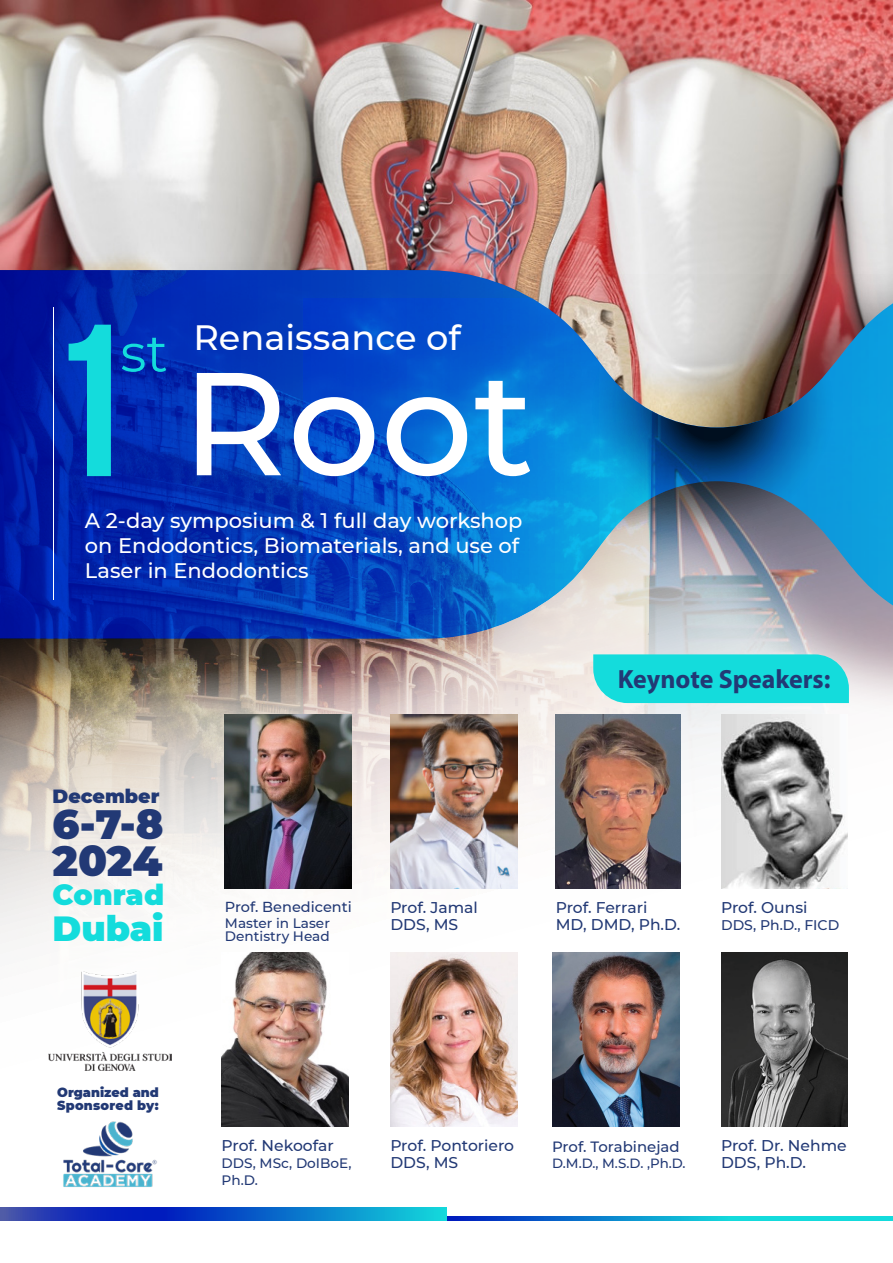
<style>
.page{position:relative;width:893px;height:1263px;background:#fff}
.page>*{position:absolute;margin:0;border:0;box-sizing:border-box;transform-origin:0 0}
.t1{font:500 146.1px "Montserrat";color:#fff}
.t2{font:52.8px "Montserrat";color:#14dcdc}
.t3{font:900 42.15px "Montserrat";color:#223975}
.t4{font:900 40.95px "Montserrat";color:#223975}
.t5{font:500 35.1px "Montserrat";color:#fff}
.t6{font:900 34.95px "Montserrat";color:#14dcdc}
.t7{font:900 28.5px "Montserrat";color:#14dcdc}
.t8{font:700 26.4px "Myriad Pro";color:#223975}
.t9{font:500 21px/25.2px "Montserrat";color:#fff}
.t10{font:900 19.05px "Montserrat";color:#223975}
.t11{font:500 15.6px/17.1px "Montserrat";color:#223975}
.t12{font:500 14.85px "Montserrat";color:#223975}
.t13{font:500 14.55px "Montserrat";color:#223975}
.t14{font:500 13.95px "Montserrat";color:#223975}
.t15{font:500 13.65px/17.1px "Montserrat";color:#223975}
.t16{font:500 13.35px "Montserrat";color:#223975}
.t17{font:900 12.9px/13.4px "Montserrat";color:#223975}
</style>
<div class="page">
<img style="left:0;top:0;width:893px;height:240px">
<img style="left:0;top:240px;width:893px;height:30px">
<svg style="left:447px;top:1217px;width:446px;height:3px"></svg>
<svg style="left:0;top:1208px;width:446px;height:12px;background:#0f5fc4"></svg>
<svg style="left:652px;top:274px;width:241px;height:25px;background:#bba9a8"></svg>
<img style="left:652px;top:299px;width:241px;height:769px">
<img style="left:0;top:270px;width:652px;height:851px">
<hr style="left:53px;top:307px;width:1px;height:292px;background:#fff">
<svg style="left:69px;top:325px;width:42px;height:151px;background:#0c96ca"></svg>
<img style="left:48px;top:1051px;width:124px;height:19px">
<img style="left:79px;top:971px;width:62px;height:76px">
<img style="left:60px;top:1106px;width:100px;height:81px">
<div style="left:593px;top:654px;width:256px;height:49px;background:#14dcdc"></div>
<img style="left:721px;top:952px;width:127px;height:175px">
<img style="left:222px;top:952px;width:126px;height:175px">
<img style="left:556px;top:714px;width:124px;height:175px">
<img style="left:721px;top:714px;width:127px;height:175px">
<img style="left:390px;top:714px;width:127px;height:175px">
<img style="left:225px;top:714px;width:127px;height:175px">
<img style="left:390px;top:952px;width:127px;height:175px">
<img style="left:552px;top:952px;width:127px;height:175px">
<h2 class="t2" style="left:120px;top:317px;width:49px">st</h2>
<h3 class="t5" style="left:193px;top:313px;width:269px">Renaissance of</h3>
<h1 class="t1" style="left:181px;top:321px;width:354px">Root</h1>
<h3 class="t9" style="left:85px;top:507px;width:439px">A 2-day symposium &amp; 1 full day workshop on Endodontics, Biomaterials, and use of<br>Laser in Endodontics</h3>
<h3 class="t8" style="left:618px;top:664px;width:214px">Keynote Speakers:</h3>
<p class="t10" style="left:53px;top:782px;width:108px">December</p>
<h3 class="t4" style="left:53px;top:794px;width:112px">6-7-8</h3>
<h3 class="t3" style="left:53px;top:830px;width:111px">2024</h3>
<h3 class="t7" style="left:53px;top:873px;width:113px">Conrad</h3>
<h3 class="t6" style="left:53px;top:902px;width:112px">Dubai</h3>
<p class="t13" style="left:225px;top:897px;width:128px">Prof. Benedicenti</p>
<p class="t15" style="left:225px;top:916px;width:106px;line-height:13px">Master in Laser<br>Dentistry Head</p>
<p class="t11" style="left:390px;top:898px;width:89px">Prof. Jamal<br>DDS, MS</p>
<p class="t11" style="left:556px;top:898px;width:126px">Prof. Ferrari<br>MD, DMD, Ph.D.</p>
<p class="t11" style="left:721px;top:898px;width:88px">Prof. Ounsi</p>
<p class="t14" style="left:721px;top:916px;width:120px">DDS, Ph.D., FICD</p>
<p class="t17" style="left:57px;top:1084px;width:103px">Organized and<br>Sponsored by:</p>
<p class="t11" style="left:222px;top:1136px;width:114px">Prof. Nekoofar</p>
<p class="t15" style="left:222px;top:1154px;width:131px">DDS, MSc, DoIBoE,<br>Ph.D.</p>
<p class="t11" style="left:390px;top:1136px;width:125px">Prof. Pontoriero<br>DDS, MS</p>
<p class="t12" style="left:552px;top:1136px;width:129px">Prof. Torabinejad</p>
<p class="t16" style="left:552px;top:1154px;width:135px">D.M.D., M.S.D. ,Ph.D.</p>
<p class="t11" style="left:721px;top:1136px;width:127px">Prof. Dr. Nehme<br>DDS, Ph.D.</p>
</div>
